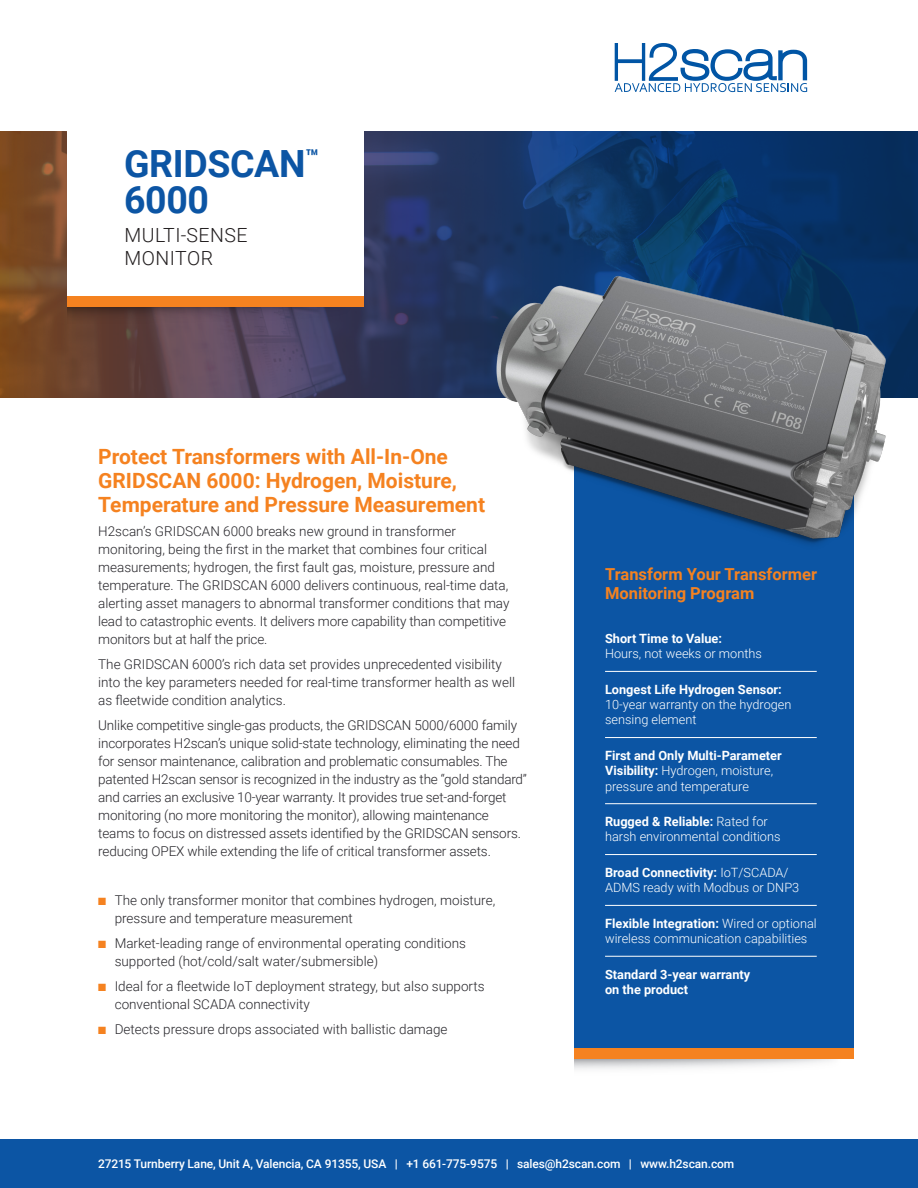
<style>
.page{position:relative;width:918px;height:1188px;background:#fff}
.page>*{position:absolute;margin:0;border:0;box-sizing:border-box;transform-origin:0 0}
.t1{font:700 37.5px/36px "Roboto";letter-spacing:-.01em;color:#0c55a4}
.t2{font:700 21px/24px "Roboto";color:#f58220}
.t3{font:300 19.5px/22.5px "Roboto";letter-spacing:.025em;color:#231f20}
.t4{font:700 16.5px/19.5px "Roboto";color:#f58220}
.t5{font:300 13.5px/18px "Roboto";color:#26252a}
.t6{font:300 12.75px/15.3px "Roboto";color:#fff}
.t7{font:700 12.75px/15.3px "Roboto";color:#fff}
.t8{font:500 12px "Roboto";letter-spacing:-.01em;color:#fff}
.s1{color:#f58220}
.s2{font-weight:700}
</style>
<div class="page">
<img style="left:0;top:132px;width:918px;height:265px">
<div style="left:0;top:1140px;width:918px;height:48px;background:#0c55a4"></div>
<div style="left:68px;top:118px;width:296px;height:178px;background:#fff"></div>
<img style="left:68px;top:307px;width:296px;height:16px">
<div style="left:68px;top:296px;width:296px;height:11px;background:#f58220"></div>
<div style="left:574px;top:397px;width:280px;height:651px;background:#0c55a4"></div>
<svg style="left:615px;top:43px;width:192px;height:49px"></svg>
<div style="left:574px;top:1048px;width:280px;height:11px;background:#f58220"></div>
<hr style="left:605px;top:671px;width:212px;height:1px;background:#fff">
<hr style="left:605px;top:737px;width:212px;height:1px;background:#fff">
<hr style="left:605px;top:803px;width:212px;height:1px;background:#fff">
<hr style="left:605px;top:854px;width:212px;height:1px;background:#fff">
<hr style="left:605px;top:905px;width:212px;height:1px;background:#fff">
<hr style="left:605px;top:956px;width:212px;height:1px;background:#fff">
<img style="left:483px;top:265px;width:421px;height:279px">
<p class="t1" style="left:124px;top:145px;width:196px">GRIDSCAN<sup>™<br></sup>6000</p>
<p class="t3" style="left:124px;top:224px;width:125px">MULTI-SENSE<br>MONITOR</p>
<p class="t2" style="left:98px;top:443px;width:388px">Protect Transformers with All-In-One<br>GRIDSCAN 6000: Hydrogen, Moisture,<br>Temperature and Pressure Measurement</p>
<p class="t5" style="left:98px;top:522px;width:413px">H2scan’s GRIDSCAN 6000 breaks new ground in transformer monitoring, being the first in the market that combines four critical measurements; hydrogen, the first fault gas, moisture, pressure and temperature. The GRIDSCAN 6000 delivers continuous, real-time data, alerting asset managers to abnormal transformer conditions that may lead to catastrophic events. It delivers more capability than competitive monitors but at half the price.</p>
<p class="t5" style="left:98px;top:655px;width:418px">The GRIDSCAN 6000’s rich data set provides unprecedented visibility into the key parameters needed for real-time transformer health as well as fleetwide condition analytics.</p>
<p class="t5" style="left:98px;top:715px;width:430px">Unlike competitive single-gas products, the GRIDSCAN 5000/6000 family incorporates H2scan’s unique solid-state technology, eliminating the need for sensor maintenance, calibration and problematic consumables. The patented H2scan sensor is recognized in the industry as the “gold standard” and carries an exclusive 10-year warranty. It provides true set-and-forget monitoring (no more monitoring the monitor), allowing maintenance teams to focus on distressed assets identified by the GRIDSCAN sensors. reducing OPEX while extending the life of critical transformer assets.</p>
<p class="t5" style="left:115px;top:891px;width:382px;text-indent:-16px"><span class="s1">■</span> The only transformer monitor that combines hydrogen, moisture, pressure and temperature measurement</p>
<p class="t5" style="left:115px;top:934px;width:353px;text-indent:-16px"><span class="s1">■</span> Market-leading range of environmental operating conditions supported (hot/cold/salt water/submersible)</p>
<p class="t5" style="left:115px;top:976px;width:371px;text-indent:-16px"><span class="s1">■</span> Ideal for a fleetwide IoT deployment strategy, but also supports conventional SCADA connectivity</p>
<p class="t5" style="left:98px;top:1019px;width:351px"><span class="s1">■</span> Detects pressure drops associated with ballistic damage</p>
<p class="t4" style="left:605px;top:564px;width:214px">Transform Your Transformer<br>Monitoring Program</p>
<p class="t6" style="left:605px;top:630px;width:158px"><span class="s2">Short Time to Value:<br></span>Hours, not weeks or months</p>
<p class="t6" style="left:605px;top:681px;width:188px"><span class="s2">Longest Life Hydrogen Sensor:<br></span>10-year warranty on the hydrogen sensing element</p>
<p class="t6" style="left:605px;top:747px;width:178px"><span class="s2">First and Only Multi-Parameter<br>Visibility:</span> Hydrogen, moisture, pressure and temperature</p>
<p class="t6" style="left:605px;top:813px;width:177px"><span class="s2">Rugged &amp; Reliable:</span> Rated for harsh environmental conditions</p>
<p class="t6" style="left:605px;top:864px;width:196px"><span class="s2">Broad Connectivity:</span> IoT/SCADA/<br>ADMS ready with Modbus or DNP3</p>
<p class="t6" style="left:605px;top:915px;width:213px"><span class="s2">Flexible Integration:</span> Wired or optional wireless communication capabilities</p>
<p class="t7" style="left:605px;top:966px;width:147px">Standard 3-year warranty on the product</p>
<p class="t8" style="left:98px;top:1156px;width:638px">27215 Turnberry Lane, Unit A, Valencia, CA 91355, USA | +1 661-775-9575 | sales@h2scan.com | www.h2scan.com</p>
</div>
